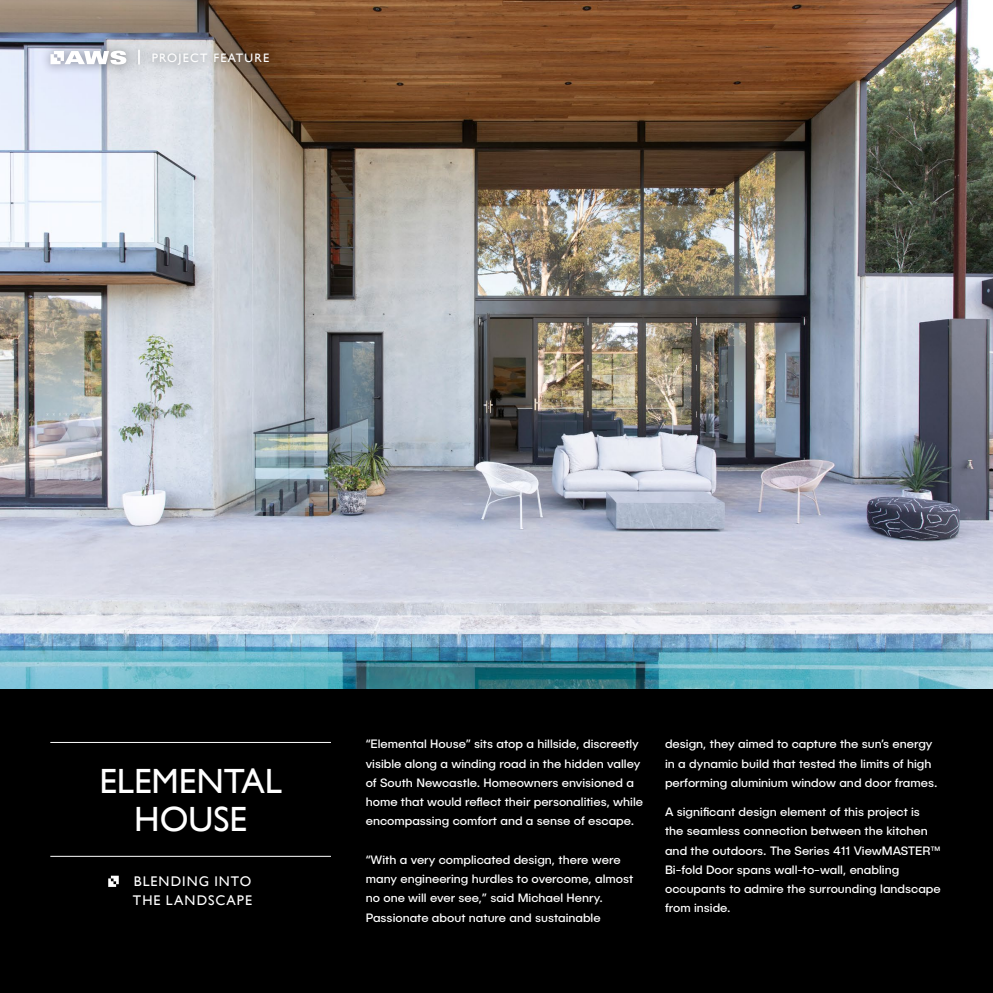
<style>
.page{position:relative;width:993px;height:993px;background:#fff}
.page>*{position:absolute;margin:0;border:0;box-sizing:border-box;transform-origin:0 0}
.t1{font:35px/38.5px "Gill Sans";color:#fff;text-align:center}
.t2{font:14px/19.2px "Gill Sans";letter-spacing:.075em;color:#fff}
.t3{font:12.25px/19.2px "Publica Sans";color:#fff}
.t4{font:12.25px "Gill Sans";letter-spacing:.1em;color:#fff}
</style>
<div class="page">
<div style="left:0;top:0;width:992px;height:992px;background:#000"></div>
<img style="left:0;top:0;width:992px;height:688px">
<hr style="left:50px;top:741px;width:281px;height:1px;background:#fff">
<hr style="left:50px;top:855px;width:281px;height:1px;background:#fff">
<svg style="left:108px;top:875px;width:11px;height:11px"></svg>
<div style="left:142px;top:44px;width:136px;height:31px;background:#000;opacity:.44"></div>
<div style="left:127px;top:41px;width:23px;height:34px;background:#d7d9dd"></div>
<svg style="left:138px;top:50px;width:2px;height:14px"></svg>
<div style="left:40px;top:41px;width:96px;height:35px;background:#000;opacity:.44"></div>
<svg style="left:50px;top:51px;width:76px;height:13px"></svg>
<p class="t4" style="left:152px;top:51px;width:119px">PROJECT FEATURE</p>
<h1 class="t1" style="left:99px;top:761px;width:184px">ELEMENTAL<br>HOUSE</h1>
<p class="t2" style="left:133px;top:871px;width:121px">BLENDING INTO<br>THE LANDSCAPE</p>
<p class="t3" style="left:365px;top:733px;width:279px">“Elemental House” sits atop a hillside, discreetly visible along a winding road in the hidden valley of South Newcastle. Homeowners envisioned a home that would reflect their personalities, while encompassing comfort and a sense of escape.</p>
<p class="t3" style="left:365px;top:849px;width:269px">“With a very complicated design, there were many engineering hurdles to overcome, almost no one will ever see,” said Michael Henry.<br>Passionate about nature and sustainable</p>
<p class="t3" style="left:664px;top:733px;width:274px">design, they aimed to capture the sun’s energy in a dynamic build that tested the limits of high performing aluminium window and door frames.</p>
<p class="t3" style="left:664px;top:801px;width:277px">A significant design element of this project is the seamless connection between the kitchen and the outdoors. The Series 411 ViewMASTER™ Bi-fold Door spans wall-to-wall, enabling occupants to admire the surrounding landscape from inside.</p>
</div>
